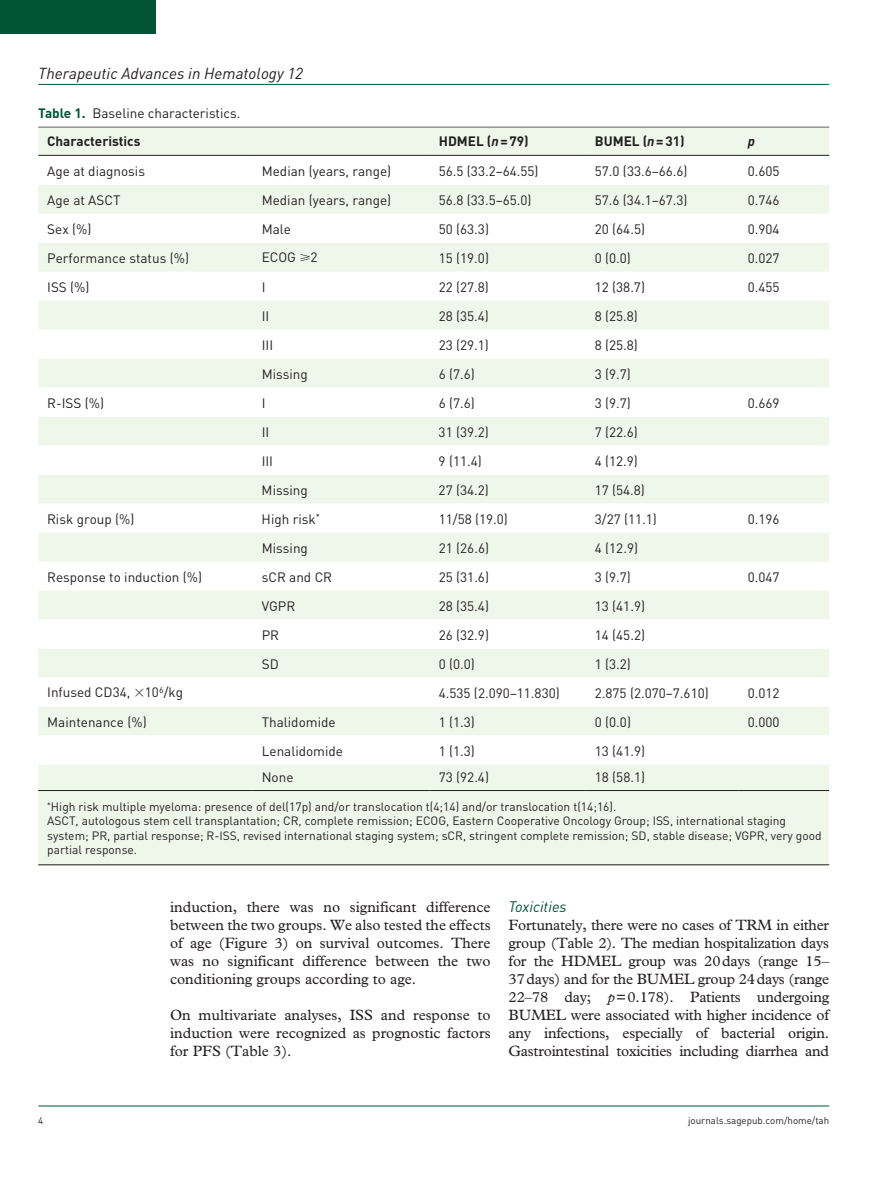
<style>
.page{position:relative;width:893px;height:1191px;background:#fff}
.page>*{position:absolute;margin:0;border:0;box-sizing:border-box;transform-origin:0 0}
.t1{font:italic 15.75px "DIN";color:#231f20}
.t2{font:15px/18px "Plantin Std";color:#231f20;text-align:justify}
.t3{font:italic 15px "DIN";color:#015436}
.t4{font:13.5px/28.5px "DIN";color:#231f20}
.t5{font:700 13.5px "DIN";color:#231f20}
.t6{font:italic 700 13.5px "DIN";color:#231f20}
.t7{font:12px/14.2px "DIN";color:#231f20}
.t8{font:9.75px "DIN";color:#231f20}
.s1{font-weight:700;color:#015436}
.s2{font-weight:700}
.s3{font-style:italic}
</style>
<div class="page">
<hr style="left:38px;top:84px;width:791px;height:1px;background:#015436">
<hr style="left:38px;top:1105px;width:791px;height:1px;background:#015436">
<div style="left:0;top:0;width:155px;height:34px;background:#015436"></div>
<div style="left:38px;top:791px;width:791px;height:75px;background:#eff7ea"></div>
<hr style="left:38px;top:127px;width:791px;height:1px;background:#231f20">
<hr style="left:38px;top:864px;width:791px;height:1px;background:#231f20">
<div style="left:38px;top:128px;width:791px;height:662px;background:#eff7ea"></div>
<svg style="left:38px;top:156px;width:791px;height:608px"></svg>
<hr style="left:38px;top:155px;width:215px;height:1px;background:#231f20">
<hr style="left:253px;top:155px;width:177px;height:1px;background:#231f20">
<hr style="left:430px;top:155px;width:156px;height:1px;background:#231f20">
<hr style="left:586px;top:155px;width:153px;height:1px;background:#231f20">
<hr style="left:739px;top:155px;width:90px;height:1px;background:#231f20">
<hr style="left:38px;top:790px;width:215px;height:1px;background:#231f20">
<hr style="left:253px;top:790px;width:177px;height:1px;background:#231f20">
<hr style="left:430px;top:790px;width:156px;height:1px;background:#231f20">
<hr style="left:586px;top:790px;width:153px;height:1px;background:#231f20">
<hr style="left:739px;top:790px;width:90px;height:1px;background:#231f20">
<svg style="left:135px;top:688px;width:8px;height:8px"></svg>
<p class="t1" style="left:38px;top:63px;width:266px">Therapeutic Advances in Hematology 12</p>
<p class="t4" style="left:47px;top:98px;width:195px;text-indent:-9px"><span class="s1">Table 1.</span> Baseline characteristics.<br><span class="s2">Characteristics</span></p>
<p class="t5" style="left:439px;top:133px;width:91px">HDMEL (<span class="s3">n</span>=79)</p>
<p class="t5" style="left:595px;top:133px;width:91px">BUMEL (<span class="s3">n</span>=31)</p>
<p class="t6" style="left:748px;top:133px;width:9px">p</p>
<p class="t4" style="left:47px;top:156px;width:99px">Age at diagnosis</p>
<p class="t4" style="left:262px;top:156px;width:131px">Median (years, range)</p>
<p class="t4" style="left:439px;top:156px;width:101px">56.5 (33.2–64.55)</p>
<p class="t4" style="left:595px;top:156px;width:94px">57.0 (33.6–66.6)</p>
<p class="t4" style="left:748px;top:156px;width:33px">0.605</p>
<p class="t4" style="left:47px;top:185px;width:75px">Age at ASCT</p>
<p class="t4" style="left:262px;top:185px;width:131px">Median (years, range)</p>
<p class="t4" style="left:439px;top:185px;width:94px">56.8 (33.5–65.0)</p>
<p class="t4" style="left:595px;top:185px;width:94px">57.6 (34.1–67.3)</p>
<p class="t4" style="left:748px;top:185px;width:33px">0.746</p>
<p class="t4" style="left:47px;top:214px;width:46px">Sex (%)</p>
<p class="t4" style="left:262px;top:214px;width:31px">Male</p>
<p class="t4" style="left:439px;top:214px;width:52px">50 (63.3)</p>
<p class="t4" style="left:595px;top:214px;width:52px">20 (64.5)</p>
<p class="t4" style="left:748px;top:214px;width:33px">0.904</p>
<p class="t4" style="left:47px;top:243px;width:143px">Performance status (%)</p>
<p class="t4" style="left:262px;top:242px;width:57px">ECOG ⩾2</p>
<p class="t4" style="left:439px;top:243px;width:52px">15 (19.0)</p>
<p class="t4" style="left:595px;top:243px;width:38px">0 (0.0)</p>
<p class="t4" style="left:748px;top:243px;width:33px">0.027</p>
<p class="t4" style="left:47px;top:272px;width:44px">ISS (%)</p>
<p class="t4" style="left:262px;top:272px;width:5px">I</p>
<p class="t4" style="left:439px;top:272px;width:52px">22 (27.8)</p>
<p class="t4" style="left:595px;top:272px;width:52px">12 (38.7)</p>
<p class="t4" style="left:748px;top:272px;width:33px">0.455</p>
<p class="t4" style="left:262px;top:301px;width:9px">II</p>
<p class="t4" style="left:439px;top:301px;width:52px">28 (35.4)</p>
<p class="t4" style="left:595px;top:301px;width:45px">8 (25.8)</p>
<p class="t4" style="left:262px;top:330px;width:13px">III</p>
<p class="t4" style="left:439px;top:330px;width:52px">23 (29.1)</p>
<p class="t4" style="left:595px;top:330px;width:45px">8 (25.8)</p>
<p class="t4" style="left:262px;top:359px;width:48px">Missing</p>
<p class="t4" style="left:439px;top:359px;width:38px">6 (7.6)</p>
<p class="t4" style="left:595px;top:359px;width:38px">3 (9.7)</p>
<p class="t4" style="left:47px;top:388px;width:58px">R-ISS (%)</p>
<p class="t4" style="left:262px;top:388px;width:5px">I</p>
<p class="t4" style="left:439px;top:388px;width:38px">6 (7.6)</p>
<p class="t4" style="left:595px;top:388px;width:38px">3 (9.7)</p>
<p class="t4" style="left:748px;top:388px;width:33px">0.669</p>
<p class="t4" style="left:262px;top:417px;width:9px">II</p>
<p class="t4" style="left:439px;top:417px;width:52px">31 (39.2)</p>
<p class="t4" style="left:595px;top:417px;width:45px">7 (22.6)</p>
<p class="t4" style="left:262px;top:446px;width:13px">III</p>
<p class="t4" style="left:439px;top:446px;width:45px">9 (11.4)</p>
<p class="t4" style="left:595px;top:446px;width:45px">4 (12.9)</p>
<p class="t4" style="left:262px;top:475px;width:48px">Missing</p>
<p class="t4" style="left:439px;top:475px;width:52px">27 (34.2)</p>
<p class="t4" style="left:595px;top:475px;width:52px">17 (54.8)</p>
<p class="t4" style="left:47px;top:504px;width:89px">Risk group (%)</p>
<p class="t4" style="left:262px;top:504px;width:60px">High risk<sup>*</sup></p>
<p class="t4" style="left:439px;top:504px;width:71px">11/58 (19.0)</p>
<p class="t4" style="left:595px;top:504px;width:64px">3/27 (11.1)</p>
<p class="t4" style="left:748px;top:504px;width:33px">0.196</p>
<p class="t4" style="left:262px;top:533px;width:48px">Missing</p>
<p class="t4" style="left:439px;top:533px;width:52px">21 (26.6)</p>
<p class="t4" style="left:595px;top:533px;width:45px">4 (12.9)</p>
<p class="t4" style="left:47px;top:562px;width:156px">Response to induction (%)</p>
<p class="t4" style="left:262px;top:562px;width:72px">sCR and CR</p>
<p class="t4" style="left:439px;top:562px;width:52px">25 (31.6)</p>
<p class="t4" style="left:595px;top:562px;width:38px">3 (9.7)</p>
<p class="t4" style="left:748px;top:562px;width:33px">0.047</p>
<p class="t4" style="left:262px;top:591px;width:35px">VGPR</p>
<p class="t4" style="left:439px;top:591px;width:52px">28 (35.4)</p>
<p class="t4" style="left:595px;top:591px;width:52px">13 (41.9)</p>
<p class="t4" style="left:262px;top:620px;width:19px">PR</p>
<p class="t4" style="left:439px;top:620px;width:52px">26 (32.9)</p>
<p class="t4" style="left:595px;top:620px;width:52px">14 (45.2)</p>
<p class="t4" style="left:262px;top:649px;width:19px">SD</p>
<p class="t4" style="left:439px;top:649px;width:38px">0 (0.0)</p>
<p class="t4" style="left:595px;top:649px;width:38px">1 (3.2)</p>
<p class="t4" style="left:47px;top:677px;width:137px">Infused CD34, 10<sup>6</sup>/kg</p>
<p class="t4" style="left:439px;top:678px;width:123px">4.535 (2.090–11.830)</p>
<p class="t4" style="left:595px;top:678px;width:115px">2.875 (2.070–7.610)</p>
<p class="t4" style="left:748px;top:678px;width:33px">0.012</p>
<p class="t4" style="left:47px;top:707px;width:101px">Maintenance (%)</p>
<p class="t4" style="left:262px;top:707px;width:75px">Thalidomide</p>
<p class="t4" style="left:439px;top:707px;width:38px">1 (1.3)</p>
<p class="t4" style="left:595px;top:707px;width:38px">0 (0.0)</p>
<p class="t4" style="left:748px;top:707px;width:33px">0.000</p>
<p class="t4" style="left:262px;top:736px;width:83px">Lenalidomide</p>
<p class="t4" style="left:439px;top:736px;width:38px">1 (1.3)</p>
<p class="t4" style="left:595px;top:736px;width:52px">13 (41.9)</p>
<p class="t4" style="left:262px;top:762px;width:33px">None</p>
<p class="t4" style="left:439px;top:762px;width:52px">73 (92.4)</p>
<p class="t4" style="left:595px;top:762px;width:52px">18 (58.1)</p>
<p class="t7" style="left:47px;top:799px;width:776px"><sup>*</sup>High risk multiple myeloma: presence of del(17p) and/or translocation t(4;14) and/or translocation t(14;16).<br>ASCT, autologous stem cell transplantation; CR, complete remission; ECOG, Eastern Cooperative Oncology Group; ISS, international staging system; PR, partial response; R-ISS, revised international staging system; sCR, stringent complete remission; SD, stable disease; VGPR, very good partial response.</p>
<p class="t2" style="left:170px;top:898px;width:322px">induction, there was no significant difference between the two groups. We also tested the effects of age (Figure 3) on survival outcomes. There was no significant difference between the two conditioning groups according to age.</p>
<p class="t2" style="left:170px;top:1006px;width:322px">On multivariate analyses, ISS and response to induction were recognized as prognostic factors for PFS (Table 3).</p>
<p class="t3" style="left:509px;top:897px;width:60px">Toxicities</p>
<p class="t2" style="left:509px;top:916px;width:322px">Fortunately, there were no cases of TRM in either group (Table 2). The median hospitalization days for the HDMEL group was 20days (range 15– 37days) and for the BUMEL group 24days (range 22–78 day; <span class="s3">p</span>=0.178). Patients undergoing BUMEL were associated with higher incidence of any infections, especially of bacterial origin.<br>Gastrointestinal toxicities including diarrhea and</p>
<p class="t8" style="left:38px;top:1114px;width:7px">4</p>
<p class="t8" style="left:688px;top:1114px;width:143px">journals.sagepub.com/home/tah</p>
</div>
